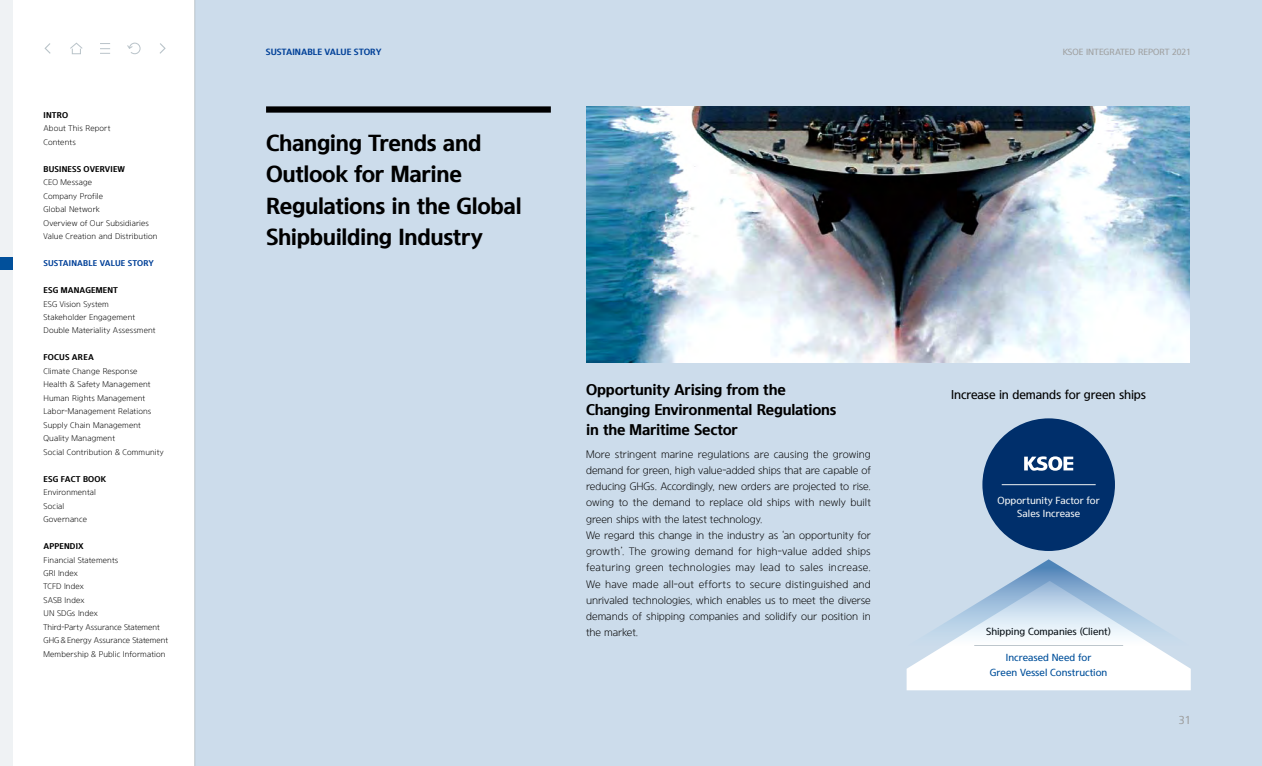
<style>
.page{position:relative;width:1262px;height:766px;background:#fff}
.page>*{position:absolute;margin:0;border:0;box-sizing:border-box;transform-origin:0 0}
.t1{font:22.5px/31.2px "HYUNDAI Bold";letter-spacing:-.015em;color:#000}
.t2{font:15px/20px "HYUNDAI Bold";letter-spacing:-.015em;color:#000}
.t3{font:12.5px "HYUNDAI Medium";letter-spacing:-.01em;color:#000}
.t4{font:11.25px "HYUNDAI Medium";color:#9fa0a0}
.t5{font:10.62px/16.2px "HYUNDAI Light";color:#000}
.t6{font:10px/15.6px "HYUNDAI Medium";color:#01509b;text-align:center}
.t7{font:10px/13.1px "HYUNDAI Medium";color:#eff2f4;text-align:center}
.t8{font:10px "HYUNDAI Medium";letter-spacing:-.005em;color:#000}
.t9{font:8.75px "HYUNDAI Medium";color:#9fa0a0}
.t10{font:8.75px "HYUNDAI Bold";letter-spacing:-.005em;color:#004098}
.t11{font:8.12px/13.5px "HYUNDAI Light";letter-spacing:.015em;color:#000}
.t12{font:8.12px "HYUNDAI Bold";letter-spacing:.015em;color:#000}
.t13{font:8.12px "HYUNDAI Bold";letter-spacing:.015em;color:#004098}
</style>
<div class="page">
<div style="left:0;top:0;width:13px;height:765px;background:#eff2f4"></div>
<div style="left:195px;top:0;width:1066px;height:765px;background:#ccdceb"></div>
<div style="left:0;top:256px;width:13px;height:13px;background:#01509b"></div>
<svg style="left:70px;top:42px;width:13px;height:8px"></svg>
<div style="left:72px;top:48px;width:9px;height:6px;border:1px solid #b9c3c9"></div>
<svg style="left:127px;top:42px;width:13px;height:12px"></svg>
<svg style="left:100px;top:43px;width:10px;height:11px"></svg>
<svg style="left:160px;top:43px;width:6px;height:11px"></svg>
<svg style="left:44px;top:43px;width:7px;height:11px"></svg>
<hr style="left:194px;top:0;width:1px;height:765px;background:#b9c3c9">
<img style="left:586px;top:106px;width:603px;height:256px">
<svg style="left:906px;top:559px;width:284px;height:131px"></svg>
<hr style="left:974px;top:645px;width:149px;height:1px;background:#b9c3c9">
<div style="left:982px;top:418px;width:132px;height:133px;background:#002f6b;border-radius:50%"></div>
<hr style="left:1001px;top:484px;width:94px;height:1px;background:#eff2f4">
<div style="left:266px;top:106px;width:285px;height:7px;background:#000"></div>
<svg style="left:1024px;top:456px;width:49px;height:14px"></svg>
<p class="t12" style="left:44px;top:110px;width:26px">INTRO</p>
<p class="t11" style="left:44px;top:122px;width:68px">About This Report<br>Contents</p>
<p class="t12" style="left:44px;top:164px;width:83px">BUSINESS OVERVIEW</p>
<p class="t11" style="left:44px;top:175px;width:115px">CEO Message<br>Company Profile<br>Global Network<br>Overview of Our Subsidiaries<br>Value Creation and Distribution</p>
<p class="t13" style="left:44px;top:258px;width:112px">SUSTAINABLE VALUE STORY</p>
<p class="t12" style="left:44px;top:285px;width:76px">ESG MANAGEMENT</p>
<p class="t11" style="left:44px;top:297px;width:113px">ESG Vision System<br>Stakeholder Engagement<br>Double Materiality Assessment</p>
<p class="t12" style="left:44px;top:352px;width:52px">FOCUS AREA</p>
<p class="t11" style="left:44px;top:364px;width:122px">Climate Change Response<br>Health &amp; Safety Management<br>Human Rights Management<br>Labor-Management Relations<br>Supply Chain Management<br>Quality Managment<br>Social Contribution &amp; Community</p>
<p class="t12" style="left:44px;top:473px;width:64px">ESG FACT BOOK</p>
<p class="t11" style="left:44px;top:485px;width:54px">Environmental<br>Social<br>Governance</p>
<p class="t12" style="left:44px;top:541px;width:42px">APPENDIX</p>
<p class="t11" style="left:44px;top:552px;width:126px">Financial Statements<br>GRI Index<br>TCFD Index<br>SASB Index<br>UN SDGs Index<br>Third-Party Assurance Statement<br>GHG &amp; Energy Assurance Statement<br>Membership &amp; Public Information</p>
<p class="t10" style="left:266px;top:47px;width:117px">SUSTAINABLE VALUE STORY</p>
<h1 class="t1" style="left:266px;top:127px;width:257px">Changing Trends and<br>Outlook for Marine<br>Regulations in the Global<br>Shipbuilding Industry</h1>
<h2 class="t2" style="left:586px;top:379px;width:252px">Opportunity Arising from the<br>Changing Environmental Regulations in the Maritime Sector</h2>
<p class="t5" style="left:586px;top:445px;width:286px">More stringent marine regulations are causing the growing demand for green, high value-added ships that are capable of reducing GHGs. Accordingly, new orders are projected to rise. owing to the demand to replace old ships with newly built green ships with the latest technology.<br>We regard this change in the industry as ‘an opportunity for growth’. The growing demand for high-value added ships featuring green technologies may lead to sales increase.<br>We have made all-out efforts to secure distinguished and unrivaled technologies, which enables us to meet the diverse demands of shipping companies and solidify our position in the market.</p>
<p class="t9" style="left:1062px;top:47px;width:130px">KSOE INTEGRATED REPORT 2021</p>
<p class="t3" style="left:951px;top:386px;width:196px">Increase in demands for green ships</p>
<p class="t7" style="left:997px;top:493px;width:104px">Opportunity Factor for<br>Sales Increase</p>
<p class="t8" style="left:986px;top:625px;width:126px">Shipping Companies (Client)</p>
<p class="t6" style="left:989px;top:648px;width:119px">Increased Need for<br>Green Vessel Construction</p>
<p class="t4" style="left:1178px;top:713px;width:14px">31</p>
</div>
